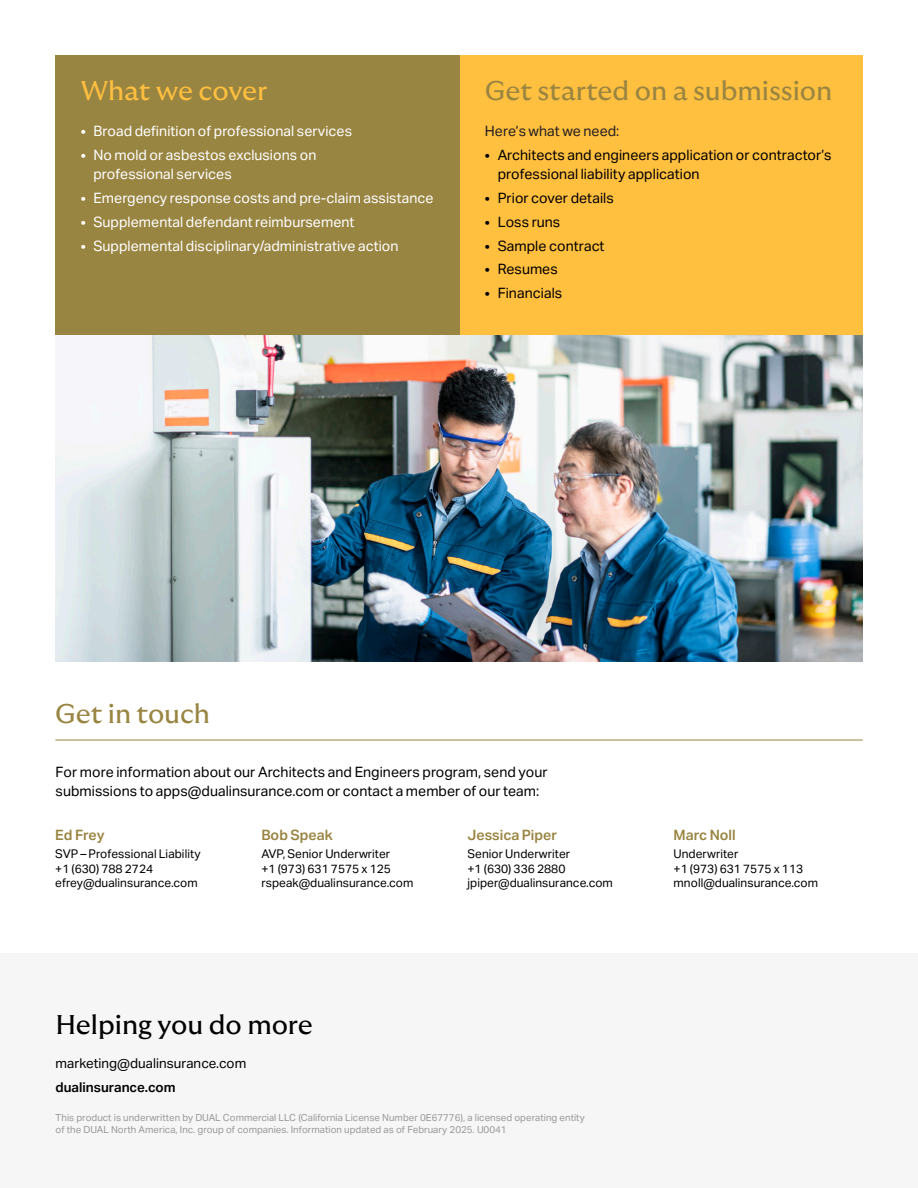
<style>
.page{position:relative;width:918px;height:1188px;background:#fff}
.page>*{position:absolute;margin:0;border:0;box-sizing:border-box;transform-origin:0 0}
.GT_Ultra_18pt{font:27px "GT Ultra Median";color:#998542}
.GT_Ultra_18pt-2{font:27px "GT Ultra Median";letter-spacing:-.005em;color:#000}
.GT_Ultra_18pt-3{font:27px "GT Ultra Median";letter-spacing:-.01em;color:#ffbf3f}
.GT_Ultra_18pt_Rule_Below{font:27px "GT Ultra Median";letter-spacing:-.005em;color:#998542}
.Body_Regular_9_5pt{font:14.25px/19.5px "Aktiv Grotesk";color:#000}
.t1{font:14.25px/19.5px "Aktiv Grotesk";color:#fff}
.Contact_details_Name{font:600 14.25px "Aktiv Grotesk";color:#998542}
.Body_Regular_9_5pt-2{font:14.25px "Aktiv Grotesk";color:#231f20}
.Contact_Info{font:13.5px "Aktiv Grotesk";color:#000}
.Website{font:600 13.5px "Aktiv Grotesk";color:#000}
.Contact_details_Info{font:12px/14.4px "Aktiv Grotesk";color:#000}
.Reg_Footer{font:9.75px/11.7px "Aktiv Grotesk";color:#999}
</style>
<div class="page">
<div style="left:0;top:953px;width:918px;height:235px;background:#f6f6f6"></div>
<div style="left:459px;top:55px;width:404px;height:280px;background:#ffbf3f"></div>
<hr style="left:55px;top:740px;width:808px;height:1px;background:#998542">
<div style="left:55px;top:55px;width:404px;height:280px;background:#998542"></div>
<img style="left:55px;top:335px;width:808px;height:327px">
<p class="GT_Ultra_18pt-3" style="left:81px;top:75px;width:188px">What we cover</p>
<p class="t1" style="left:81px;top:122px;width:273px">• Broad definition of professional services</p>
<p class="t1" style="left:93px;top:145px;width:225px;text-indent:-13px">• No mold or asbestos exclusions on professional services</p>
<p class="t1" style="left:81px;top:189px;width:354px">• Emergency response costs and pre-claim assistance</p>
<p class="t1" style="left:81px;top:212px;width:275px">• Supplemental defendant reimbursement</p>
<p class="t1" style="left:81px;top:236px;width:319px">• Supplemental disciplinary/administrative action</p>
<p class="GT_Ultra_18pt" style="left:485px;top:75px;width:349px">Get started on a submission</p>
<p class="Body_Regular_9_5pt-2" style="left:485px;top:123px;width:136px">Here’s what we need:</p>
<p class="Body_Regular_9_5pt" style="left:498px;top:145px;width:336px;text-indent:-13px">• Architects and engineers application or contractor’s professional liability application</p>
<p class="Body_Regular_9_5pt" style="left:485px;top:189px;width:130px">• Prior cover details</p>
<p class="Body_Regular_9_5pt" style="left:485px;top:212px;width:77px">• Loss runs</p>
<p class="Body_Regular_9_5pt" style="left:485px;top:236px;width:121px">• Sample contract</p>
<p class="Body_Regular_9_5pt" style="left:485px;top:260px;width:74px">• Resumes</p>
<p class="Body_Regular_9_5pt" style="left:485px;top:284px;width:79px">• Financials</p>
<p class="GT_Ultra_18pt_Rule_Below" style="left:55px;top:698px;width:156px">Get in touch</p>
<p class="Body_Regular_9_5pt" style="left:56px;top:762px;width:493px">For more information about our Architects and Engineers program, send your submissions to apps@dualinsurance.com or contact a member of our team:</p>
<p class="Contact_details_Name" style="left:55px;top:827px;width:51px">Ed Frey</p>
<p class="Contact_details_Info" style="left:55px;top:847px;width:147px">SVP – Professional Liability +1 (630) 788 2724 efrey@dualinsurance.com</p>
<p class="Contact_details_Name" style="left:261px;top:827px;width:73px">Bob Speak</p>
<p class="Contact_details_Info" style="left:261px;top:847px;width:154px">AVP, Senior Underwriter<br>+1 (973) 631 7575 x 125 rspeak@dualinsurance.com</p>
<p class="Contact_details_Name" style="left:468px;top:827px;width:91px">Jessica Piper</p>
<p class="Contact_details_Info" style="left:468px;top:847px;width:147px">Senior Underwriter<br>+1 (630) 336 2880 jpiper@dualinsurance.com</p>
<p class="GT_Ultra_18pt-2" style="left:56px;top:1010px;width:259px">Helping you do more</p>
<p class="Contact_Info" style="left:56px;top:1055px;width:192px">marketing@dualinsurance.com</p>
<p class="Website" style="left:56px;top:1080px;width:122px">dualinsurance.com</p>
<p class="Reg_Footer" style="left:56px;top:1112px;width:531px">This product is underwritten by DUAL Commercial LLC (California License Number 0E67776), a licensed operating entity of the DUAL North America, Inc. group of companies. Information updated as of February 2025. U0041</p>
<p class="Contact_details_Name" style="left:674px;top:827px;width:64px">Marc Noll</p>
<p class="Contact_details_Info" style="left:674px;top:847px;width:66px">Underwriter</p>
<p class="Contact_details_Info" style="left:674px;top:861px;width:146px">+1 (973) 631 7575 x 113 mnoll@dualinsurance.com</p>
</div>
